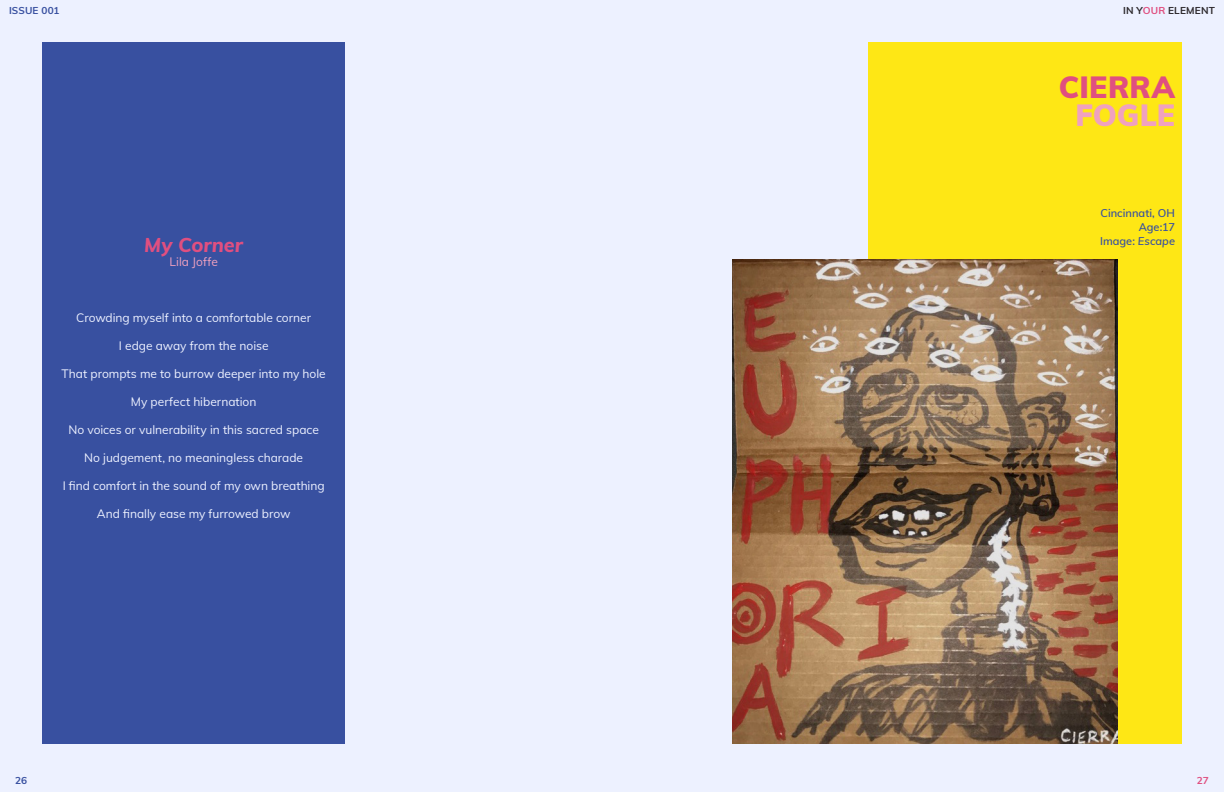
<style>
.page{position:relative;width:1224px;height:792px;background:#edf1ff}
.page>*{position:absolute;margin:0;border:0;box-sizing:border-box;transform-origin:0 0}
.t1{font:900 30px "Muli";letter-spacing:.01em;color:#e04f80}
.t2{font:900 30px "Muli";letter-spacing:-.005em;color:#f0a1bf}
.t3{font:italic 800 20px "Muli";color:#e04f80}
.t4{font:12px "Muli";color:#edf1ff}
.t5{font:12px "Muli";color:#f0a1bf}
.t6{font:600 11px/14px "Muli";color:#3850a0;text-align:right}
.t7{font:700 10px "Muli";letter-spacing:.02em;color:#2c282c}
.t8{font:700 10px "Muli";letter-spacing:.01em;color:#3850a0}
.t9{font:700 10px "Muli";color:#e04f80}
.s1{color:#e04f80}
.s2{font-style:italic}
</style>
<div class="page">
<div style="left:43px;top:43px;width:302px;height:701px;background:#3850a0"></div>
<div style="left:868px;top:43px;width:313px;height:701px;background:#fee715"></div>
<img style="left:733px;top:259px;width:384px;height:485px">
<p class="t8" style="left:9px;top:3px;width:52px">ISSUE 001</p>
<p class="t7" style="left:1123px;top:3px;width:93px">IN Y<span class="s1">OUR</span> ELEMENT</p>
<h1 class="t1" style="left:1059px;top:65px;width:118px">CIERRA</h1>
<h1 class="t2" style="left:1075px;top:93px;width:101px">FOGLE</h1>
<p class="t6" style="left:1101px;top:206px;width:76px">Cincinnati, OH<br>Age:17</p>
<h2 class="t3" style="left:144px;top:230px;width:100px">My Corner</h2>
<p class="t6" style="left:1100px;top:234px;width:77px">Image: <span class="s2">Escape</span></p>
<p class="t5" style="left:170px;top:253px;width:50px">Lila Joffe</p>
<p class="t4" style="left:76px;top:309px;width:236px">Crowding myself into a comfortable corner</p>
<p class="t4" style="left:119px;top:337px;width:151px">I edge away from the noise</p>
<p class="t4" style="left:62px;top:365px;width:266px">That prompts me to burrow deeper into my hole</p>
<p class="t4" style="left:131px;top:393px;width:127px">My perfect hibernation</p>
<p class="t4" style="left:68px;top:421px;width:252px">No voices or vulnerability in this sacred space</p>
<p class="t4" style="left:84px;top:449px;width:220px">No judgement, no meaningless charade</p>
<p class="t4" style="left:63px;top:477px;width:263px">I find comfort in the sound of my own breathing</p>
<p class="t4" style="left:97px;top:505px;width:195px">And finally ease my furrowed brow</p>
<p class="t8" style="left:15px;top:773px;width:14px">26</p>
<p class="t9" style="left:1197px;top:773px;width:13px">27</p>
</div>
